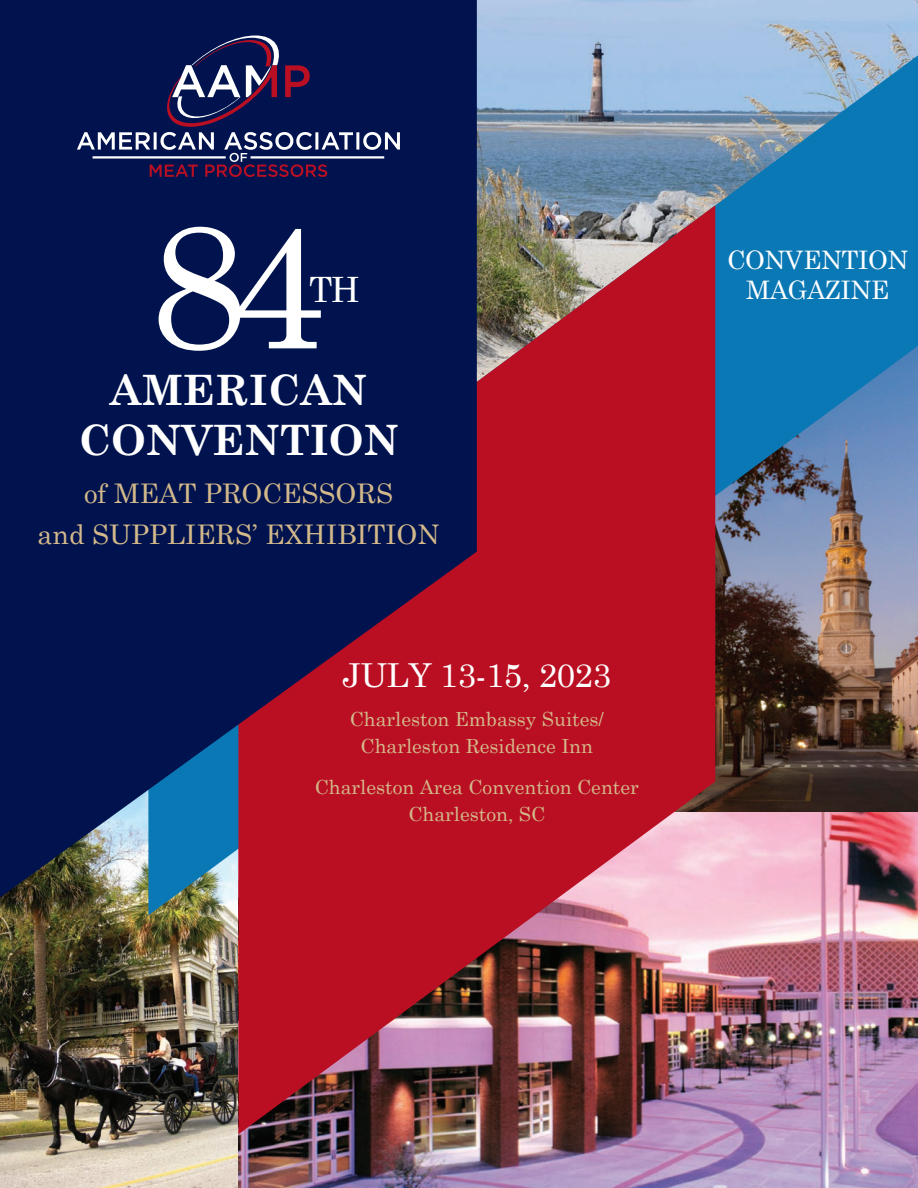
<style>
.page{position:relative;width:918px;height:1188px;background:#fff}
.page>*{position:absolute;margin:0;border:0;box-sizing:border-box;transform-origin:0 0}
.t1{font:176.25px "Century Schoolbook";color:#fff}
.t2{font:700 42px/49.5px "Century Schoolbook";color:#fff;text-align:center}
.t3{font:34.95px "Century Schoolbook";color:#fff}
.t4{font:33px "Century Schoolbook";letter-spacing:-.015em;color:#fff}
.t5{font:27px/40.5px "Century Schoolbook";color:#d4b98b;text-align:center}
.t6{font:25.5px/30.6px "Century Schoolbook";letter-spacing:-.015em;color:#fff;text-align:center}
.t7{font:19.5px/27px "Century Schoolbook";color:#d4b98b;text-align:center}
</style>
<div class="page">
<img style="left:0;top:897px;width:239px;height:291px">
<img style="left:477px;top:0;width:441px;height:55px">
<img style="left:239px;top:915px;width:679px;height:273px">
<img style="left:148px;top:55px;width:770px;height:860px">
<img style="left:238px;top:205px;width:477px;height:929px">
<svg style="left:0;top:0;width:477px;height:897px;background:#22184b"></svg>
<svg style="left:77px;top:35px;width:323px;height:142px;background:#21295c"></svg>
<h1 class="t1" style="left:148px;top:137px;width:180px">84</h1>
<h3 class="t3" style="left:309px;top:260px;width:53px">TH</h3>
<h2 class="t2" style="left:78px;top:363px;width:322px">AMERICAN<br>CONVENTION</h2>
<h3 class="t5" style="left:38px;top:471px;width:404px">of MEAT PROCESSORS<br>and SUPPLIERS’ EXHIBITION</h3>
<h3 class="t4" style="left:343px;top:647px;width:270px">JULY 13-15, 2023</h3>
<p class="t7" style="left:350px;top:704px;width:256px">Charleston Embassy Suites/<br>Charleston Residence Inn</p>
<p class="t7" style="left:315px;top:771px;width:326px">Charleston Area Convention Center<br>Charleston, SC</p>
<h3 class="t6" style="left:727px;top:242px;width:183px">CONVENTION<br>MAGAZINE</h3>
</div>
